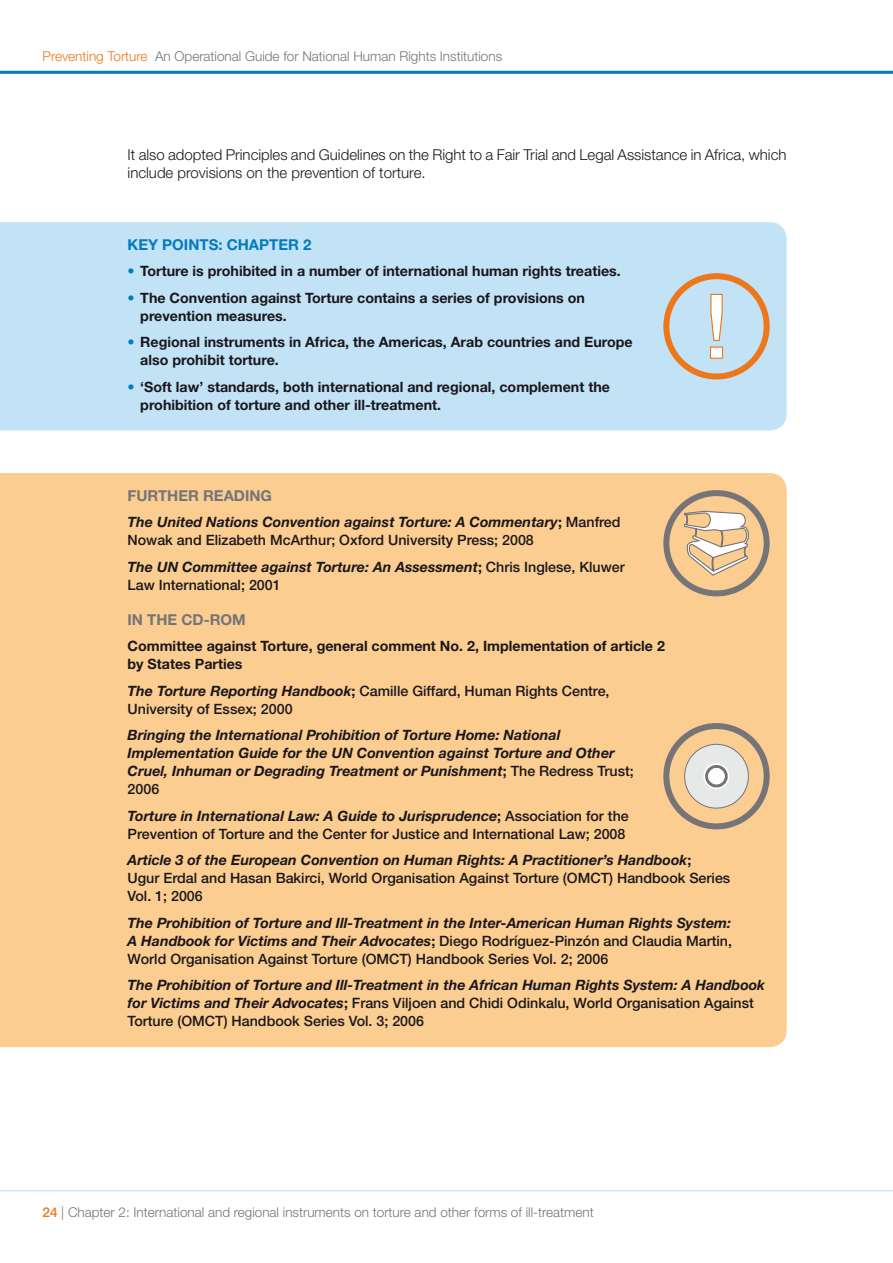
<style>
.page{position:relative;width:893px;height:1263px;background:#fff}
.page>*{position:absolute;margin:0;border:0;box-sizing:border-box;transform-origin:0 0}
.t1{font:300 15px/18.8px "Helvetica Neue LT Std";color:#1a171c}
.t2{font:700 15px "Helvetica Neue LT Std";color:#757477}
.t3{font:700 15px "Helvetica Neue LT Std";color:#007bc1}
.t4{font:italic 700 14.25px/18px "Helvetica Neue LT Std";color:#1a171c}
.t5{font:500 14.25px/18px "Helvetica Neue LT Std";color:#1a171c}
.t6{font:700 14.25px/18px "Helvetica Neue LT Std";color:#1a171c}
.t7{font:300 13.5px "Helvetica Neue LT Std";color:#757477}
.s1{color:#ed771a}
.s2{color:#007bc1}
.s3{font-weight:700;font-style:italic}
.s4{font-weight:700}
.s5{font-style:normal}
.s6{font-weight:500;font-style:normal}
.s7{font-weight:500;color:#ed771a}
</style>
<div class="page">
<hr style="left:0;top:71px;width:893px;height:3px;background:#007bc1">
<hr style="left:0;top:1190px;width:893px;height:1px;background:#c2e2f5">
<div style="left:0;top:222px;width:787px;height:208px;background:#c2e2f5"></div>
<div style="left:0;top:473px;width:787px;height:574px;background:#fbcd90"></div>
<svg style="left:663px;top:273px;width:107px;height:106px;background:#cccfcd"></svg>
<svg style="left:663px;top:490px;width:107px;height:106px;background:#dcbd95"></svg>
<svg style="left:663px;top:723px;width:107px;height:106px;background:#dbc2a2"></svg>
<p class="t7" style="left:43px;top:48px;width:461px"><span class="s1">Preventing Torture</span> An Operational Guide for National Human Rights Institutions</p>
<p class="t1" style="left:128px;top:145px;width:660px">It also adopted Principles and Guidelines on the Right to a Fair Trial and Legal Assistance in Africa, which include provisions on the prevention of torture.</p>
<p class="t3" style="left:128px;top:235px;width:45px">Key point</p>
<p class="t3" style="left:209px;top:235px;width:41px">s: Chapt</p>
<p class="t3" style="left:278px;top:235px;width:35px">er 2</p>
<p class="t6" style="left:128px;top:262px;width:495px"><span class="s2">•</span> Torture is prohibited in a number of international human rights treaties.</p>
<p class="t6" style="left:140px;top:288px;width:446px;text-indent:-13px"><span class="s2">•</span> The Convention against Torture contains a series of provisions on prevention measures.</p>
<p class="t6" style="left:140px;top:333px;width:494px;text-indent:-13px"><span class="s2">•</span> Regional instruments in Africa, the Americas, Arab countries and Europe also prohibit torture.</p>
<p class="t6" style="left:140px;top:377px;width:471px;text-indent:-13px"><span class="s2">•</span> ‘Soft law’ standards, both international and regional, complement the prohibition of torture and other ill-treatment.</p>
<p class="t2" style="left:128px;top:486px;width:20px">Furth</p>
<p class="t2" style="left:178px;top:486px;width:56px">er reading</p>
<p class="t5" style="left:128px;top:513px;width:494px"><span class="s3">The United Nations Convention against Torture: A Commentary</span><span class="s4">;</span> Manfred<br>Nowak and Elizabeth McArthur; Oxford University Press; 2008</p>
<p class="t4" style="left:128px;top:557px;width:499px">The UN Committee against Torture: An Assessment<span class="s5">;</span> <span class="s6">Chris Inglese, Kluwer<br>Law International; 2001</span></p>
<p class="t2" style="left:128px;top:610px;width:106px">In the CD-Rom</p>
<p class="t6" style="left:128px;top:637px;width:539px">Committee against Torture, general comment No. 2, Implementation of article 2 by States Parties</p>
<p class="t5" style="left:128px;top:682px;width:483px"><span class="s3">The Torture Reporting Handbook</span><span class="s4">;</span> Camille Giffard, Human Rights Centre,<br>University of Essex; 2000</p>
<p class="t4" style="left:128px;top:726px;width:508px">Bringing the International Prohibition of Torture Home: National Implementation Guide for the UN Convention against Torture and Other Cruel, Inhuman or Degrading Treatment or Punishment<span class="s5">;</span> <span class="s6">The Redress Trust; 2006</span></p>
<p class="t5" style="left:128px;top:807px;width:503px"><span class="s3">Torture in International Law: A Guide to Jurisprudence</span><span class="s4">;</span> Association for the<br>Prevention of Torture and the Center for Justice and International Law; 2008</p>
<p class="t5" style="left:128px;top:851px;width:604px"><span class="s3">Article 3 of the European Convention on Human Rights: A Practitioner’s Handbook</span><span class="s4">;<br></span>Ugur Erdal and Hasan Bakirci, World Organisation Against Torture (OMCT) Handbook Series<br>Vol. 1; 2006</p>
<p class="t4" style="left:128px;top:913px;width:606px;text-align:justify">The Prohibition of Torture and Ill-Treatment in the Inter-American Human Rights System:<br>A Handbook for Victims and Their Advocates<span class="s5">;</span> <span class="s6">Diego Rodríguez-Pinzón and Claudia Martin, World Organisation Against Torture (OMCT) Handbook Series Vol. 2; 2006</span></p>
<p class="t4" style="left:128px;top:976px;width:639px">The Prohibition of Torture and Ill-Treatment in the African Human Rights System: A Handbook for Victims and Their Advocates<span class="s5">;</span> <span class="s6">Frans Viljoen and Chidi Odinkalu, World Organisation Against<br>Torture (OMCT) Handbook Series Vol. 3; 2006</span></p>
<p class="t7" style="left:43px;top:1204px;width:553px"><span class="s7">24</span> | Chapter 2: International and regional instruments on torture and other forms of ill-treatment</p>
</div>
